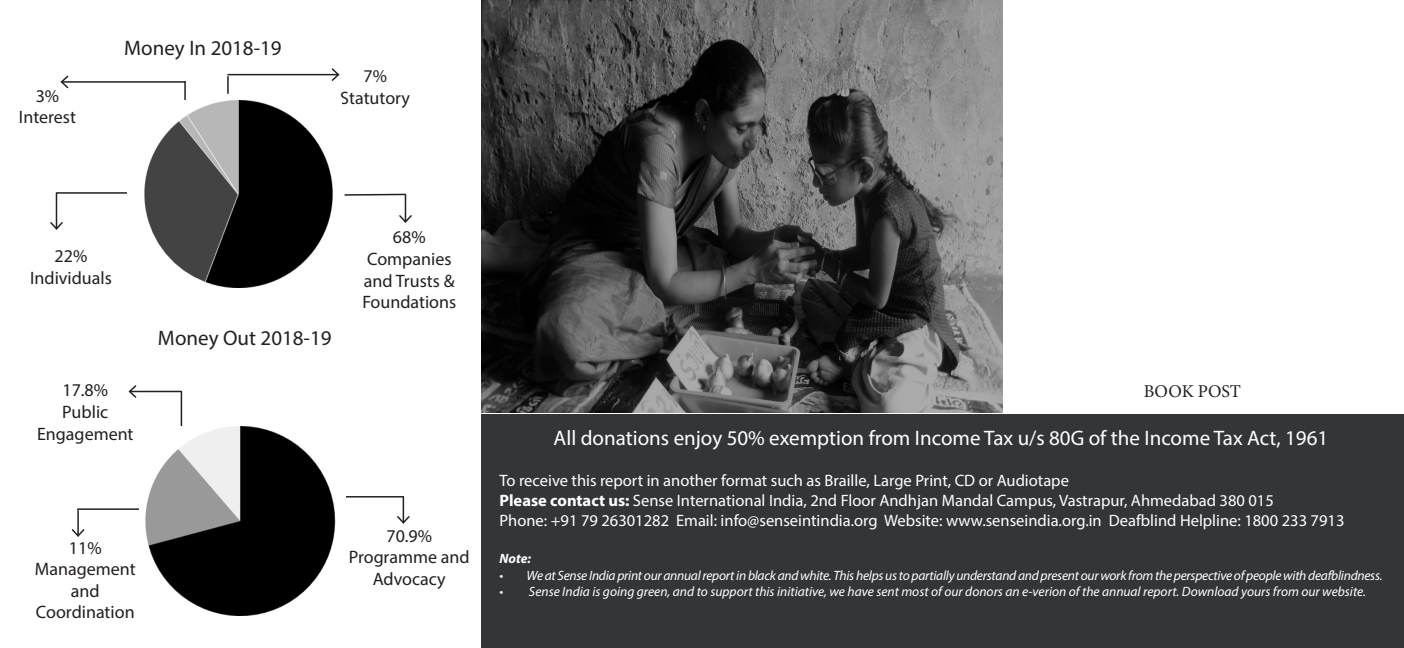
<style>
.page{position:relative;width:1404px;height:648px;background:#fff}
.page>*{position:absolute;margin:0;border:0;box-sizing:border-box;transform-origin:0 0}
.t1{font:21px "Myriad Pro";color:#fff}
.t2{font:21px "Myriad Pro";color:#231f20}
.t3{font:18px/21.6px "Myriad Pro";color:#231f20;text-align:center}
.t4{font:18px "Minion Pro";color:#231f20}
.t5{font:16.5px "Myriad Pro";color:#fff}
.t6{font:italic 13.5px "Myriad Pro";letter-spacing:-.015em;color:#fff}
.t7{font:italic 700 13.5px "Myriad Pro";color:#fff}
.s1{font-weight:700}
</style>
<div class="page">
<svg style="left:344px;top:193px;width:68px;height:30px"></svg>
<hr style="left:228px;top:74px;width:110px;height:1px;background:#231f20">
<svg style="left:330px;top:68px;width:10px;height:13px"></svg>
<svg style="left:227px;top:77px;width:2px;height:16px"></svg>
<hr style="left:62px;top:81px;width:123px;height:2px;background:#231f20">
<svg style="left:60px;top:75px;width:10px;height:14px"></svg>
<hr style="left:184px;top:82px;width:2px;height:22px;background:#231f20">
<hr style="left:57px;top:192px;width:71px;height:2px;background:#231f20">
<hr style="left:56px;top:193px;width:1px;height:36px;background:#231f20">
<svg style="left:50px;top:221px;width:13px;height:9px"></svg>
<hr style="left:130px;top:391px;width:51px;height:1px;background:#231f20">
<svg style="left:128px;top:385px;width:10px;height:13px"></svg>
<hr style="left:78px;top:508px;width:61px;height:2px;background:#231f20">
<hr style="left:343px;top:496px;width:60px;height:2px;background:#231f20">
<hr style="left:181px;top:392px;width:1px;height:37px;background:#231f20">
<svg style="left:396px;top:497px;width:14px;height:27px"></svg>
<hr style="left:77px;top:511px;width:2px;height:25px;background:#231f20">
<svg style="left:71px;top:528px;width:14px;height:9px"></svg>
<div style="left:482px;top:415px;width:922px;height:233px;background:#333638"></div>
<img style="left:144px;top:101px;width:189px;height:187px">
<img style="left:145px;top:426px;width:201px;height:189px">
<img style="left:482px;top:0;width:520px;height:413px">
<p class="t2" style="left:124px;top:35px;width:159px">Money In 2018-19</p>
<p class="t3" style="left:363px;top:65px;width:25px">7%</p>
<p class="t3" style="left:36px;top:84px;width:25px">3%</p>
<p class="t3" style="left:340px;top:86px;width:71px">Statutory</p>
<p class="t3" style="left:19px;top:106px;width:59px">Interest</p>
<p class="t3" style="left:55px;top:245px;width:34px">22%</p>
<p class="t3" style="left:30px;top:267px;width:83px">Individuals</p>
<p class="t3" style="left:62px;top:379px;width:47px">17.8%</p>
<p class="t3" style="left:37px;top:401px;width:98px">Public<br>Engagement</p>
<p class="t2" style="left:158px;top:325px;width:175px">Money Out 2018-19</p>
<p class="t3" style="left:393px;top:226px;width:34px">68%</p>
<p class="t3" style="left:362px;top:248px;width:95px;text-align:left">Companies and Trusts &amp;<br>Foundations</p>
<p class="t3" style="left:69px;top:537px;width:34px">11%</p>
<p class="t3" style="left:35px;top:558px;width:102px">Management and<br>Coordination</p>
<p class="t3" style="left:386px;top:525px;width:47px">70.9%</p>
<p class="t3" style="left:349px;top:546px;width:122px">Programme and<br>Advocacy</p>
<p class="t4" style="left:1144px;top:379px;width:99px">BOOK POST</p>
<p class="t1" style="left:554px;top:425px;width:776px">All donations enjoy 50% exemption from Income Tax u/s 80G of the Income Tax Act, 1961</p>
<p class="t5" style="left:500px;top:470px;width:571px">To receive this report in another format such as Braille, Large Print, CD or Audiotape</p>
<p class="t5" style="left:500px;top:490px;width:776px"><span class="s1">Please contact us:</span> Sense International India, 2nd Floor Andhjan Mandal Campus, Vastrapur, Ahmedabad 380 015</p>
<p class="t5" style="left:500px;top:510px;width:847px">Phone: +91 79 26301282 Email: info@senseintindia.org Website: www.senseindia.org.in Deafblind Helpline: 1800 233 7913</p>
<p class="t7" style="left:500px;top:550px;width:33px">Note:</p>
<p class="t6" style="left:500px;top:567px;width:885px">• We at Sense India print our annual report in black and white. This helps us to partially understand and present our work from the perspective of people with deafblindness.</p>
<p class="t6" style="left:500px;top:583px;width:868px">• Sense India is going green, and to support this initiative, we have sent most of our donors an e-verion of the annual report. Download yours from our website.</p>
</div>
